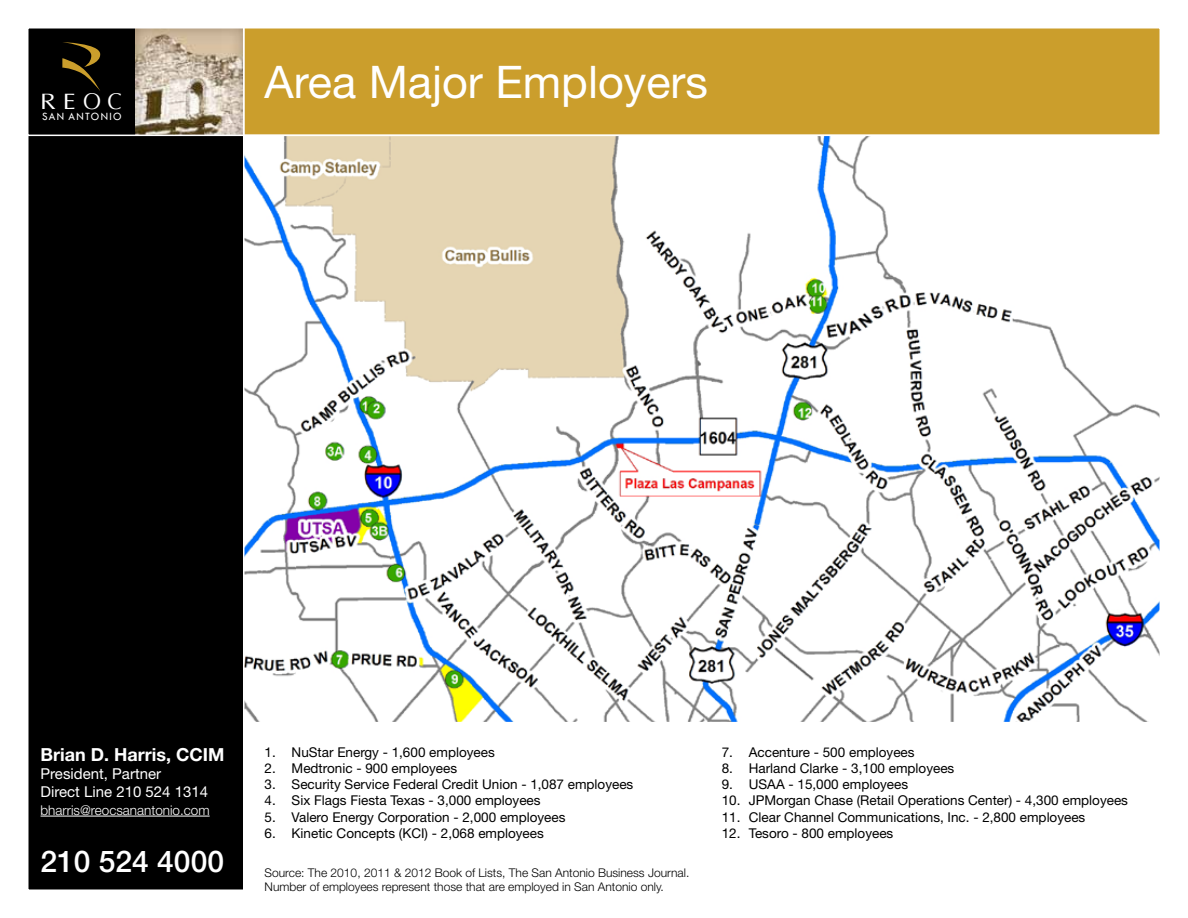
<style>
.page{position:relative;width:1188px;height:918px;background:#fff}
.page>*{position:absolute;margin:0;border:0;box-sizing:border-box;transform-origin:0 0}
.t1{font:45px "Helvetica Neue";color:#fff}
.t2{font:500 30px "Helvetica Neue";color:#fff}
.t3{font:22.65px "Ottawa Plain";color:#fff;scale:1.14 1}
.t4{font:700 18px "Helvetica Neue";color:#fff}
.t5{font:15px/18px "Helvetica Neue";color:#fff}
.t6{font:13.5px "Helvetica Neue";color:#000}
.t7{font:300 13.5px "Helvetica Neue";color:#fff}
.t8{font:300 12px/14.4px "Helvetica Neue";color:#000}
.t9{font:11.55px "Tw Cen";letter-spacing:.115em;color:#fff;scale:.96 1}
</style>
<div class="page">
<div style="left:27px;top:27px;width:1134px;height:109px;background:#cb9e2c;border:2px solid #fff"></div>
<div style="left:28px;top:28px;width:216px;height:862px;background:#000"></div>
<div style="left:27px;top:27px;width:217px;height:864px;border:2px solid #fff"></div>
<hr style="left:41px;top:816px;width:169px;height:1px;background:#fff">
<img style="left:136px;top:30px;width:105px;height:103px">
<svg style="left:62px;top:42px;width:39px;height:49px"></svg>
<div style="left:27px;top:27px;width:217px;height:109px;border:2px solid #fff"></div>
<img style="left:246px;top:138px;width:912px;height:582px">
<h3 class="t3" style="left:40px;top:88px;width:73px">REOC</h3>
<p class="t9" style="left:42px;top:110px;width:84px">SAN ANTONIO</p>
<h1 class="t1" style="left:265px;top:56px;width:445px">Area Major Employers</h1>
<h3 class="t4" style="left:41px;top:743px;width:185px">Brian D. Harris, CCIM</h3>
<p class="t5" style="left:41px;top:764px;width:169px">President, Partner<br>Direct Line 210 524 1314</p>
<p class="t7" style="left:41px;top:802px;width:171px">bharris@reocsanantonio.com</p>
<h2 class="t2" style="left:41px;top:844px;width:185px">210 524 4000</h2>
<p class="t6" style="left:265px;top:744px;width:232px">1. NuStar Energy - 1,600 employees</p>
<p class="t6" style="left:265px;top:760px;width:194px">2. Medtronic - 900 employees</p>
<p class="t6" style="left:265px;top:776px;width:370px">3. Security Service Federal Credit Union - 1,087 employees</p>
<p class="t6" style="left:265px;top:793px;width:278px">4. Six Flags Fiesta Texas - 3,000 employees</p>
<p class="t6" style="left:265px;top:809px;width:302px">5. Valero Energy Corporation - 2,000 employees</p>
<p class="t6" style="left:265px;top:825px;width:281px">6. Kinetic Concepts (KCI) - 2,068 employees</p>
<p class="t8" style="left:265px;top:865px;width:426px">Source: The 2010, 2011 &amp; 2012 Book of Lists, The San Antonio Business Journal.<br>Number of employees represent those that are employed in San Antonio only.</p>
<p class="t6" style="left:722px;top:744px;width:194px">7. Accenture - 500 employees</p>
<p class="t6" style="left:722px;top:760px;width:234px">8. Harland Clarke - 3,100 employees</p>
<p class="t6" style="left:722px;top:776px;width:188px">9. USAA - 15,000 employees</p>
<p class="t6" style="left:722px;top:793px;width:408px">10. JPMorgan Chase (Retail Operations Center) - 4,300 employees</p>
<p class="t6" style="left:722px;top:809px;width:365px">11. Clear Channel Communications, Inc. - 2,800 employees</p>
<p class="t6" style="left:722px;top:825px;width:173px">12. Tesoro - 800 employees</p>
</div>
